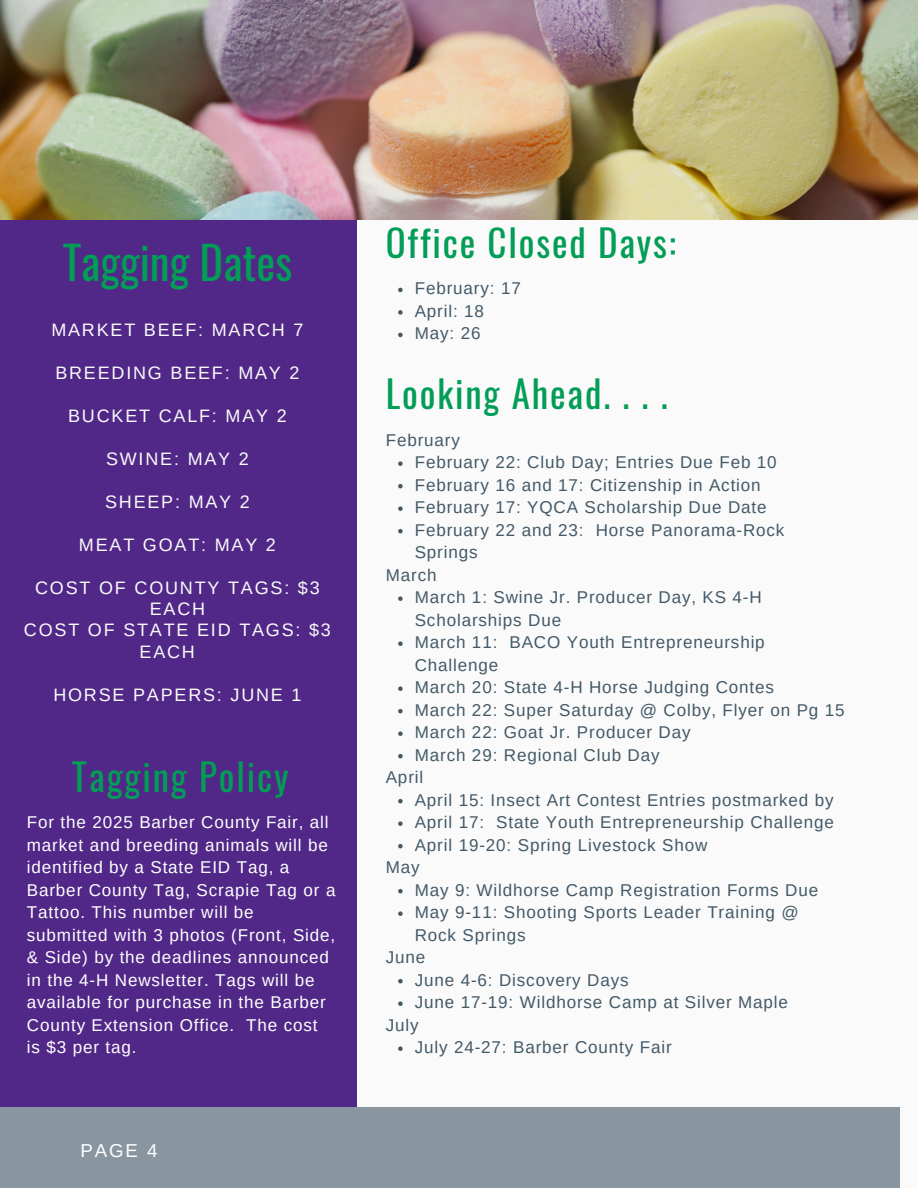
<style>
.page{position:relative;width:918px;height:1188px;background:#fafafa}
.page>*{position:absolute;margin:0;border:0;box-sizing:border-box;transform-origin:0 0}
.t1{font:45px "Oswald";color:#029d56}
.t2{font:37.05px "Oswald";letter-spacing:.05em;color:#029d56}
.t3{font:18.75px "Arimo";color:#fff}
.t4{font:18px "Arimo";letter-spacing:.1em;color:#fafafa}
.t5{font:17.1px/22.5px "Arimo";letter-spacing:.05em;color:#435967}
.t6{font:17.1px/22.5px "Arimo";letter-spacing:.05em;color:#fff}
</style>
<div class="page">
<div style="left:0;top:95px;width:357px;height:1029px;background:#512888"></div>
<div style="left:0;top:1107px;width:900px;height:81px;background:#8996a0"></div>
<img style="left:0;top:0;width:918px;height:219px">
<svg style="left:398px;top:461px;width:5px;height:5px"></svg>
<svg style="left:398px;top:484px;width:5px;height:4px"></svg>
<svg style="left:398px;top:506px;width:5px;height:5px"></svg>
<svg style="left:398px;top:529px;width:5px;height:4px"></svg>
<svg style="left:398px;top:596px;width:5px;height:5px"></svg>
<svg style="left:398px;top:641px;width:5px;height:5px"></svg>
<svg style="left:398px;top:686px;width:5px;height:5px"></svg>
<svg style="left:398px;top:709px;width:5px;height:4px"></svg>
<svg style="left:398px;top:731px;width:5px;height:5px"></svg>
<svg style="left:398px;top:754px;width:5px;height:4px"></svg>
<svg style="left:398px;top:799px;width:5px;height:4px"></svg>
<svg style="left:398px;top:821px;width:5px;height:5px"></svg>
<svg style="left:398px;top:844px;width:5px;height:4px"></svg>
<svg style="left:398px;top:889px;width:5px;height:4px"></svg>
<svg style="left:398px;top:911px;width:5px;height:5px"></svg>
<svg style="left:398px;top:979px;width:5px;height:4px"></svg>
<svg style="left:398px;top:1001px;width:5px;height:5px"></svg>
<svg style="left:398px;top:1046px;width:5px;height:5px"></svg>
<svg style="left:398px;top:288px;width:5px;height:4px"></svg>
<svg style="left:398px;top:310px;width:5px;height:5px"></svg>
<svg style="left:398px;top:333px;width:5px;height:4px"></svg>
<p class="t1" style="left:63px;top:227px;width:231px">Tagging Dates</p>
<p class="t4" style="left:51px;top:320px;width:254px">MARKET BEEF: MARCH 7</p>
<p class="t4" style="left:55px;top:363px;width:246px">BREEDING BEEF: MAY 2</p>
<p class="t4" style="left:68px;top:406px;width:220px">BUCKET CALF: MAY 2</p>
<p class="t4" style="left:106px;top:449px;width:144px">SWINE: MAY 2</p>
<p class="t4" style="left:105px;top:491px;width:146px">SHEEP: MAY 2</p>
<p class="t4" style="left:79px;top:534px;width:199px">MEAT GOAT: MAY 2</p>
<p class="t4" style="left:35px;top:577px;width:286px">COST OF COUNTY TAGS: $3</p>
<p class="t4" style="left:150px;top:599px;width:57px">EACH</p>
<p class="t4" style="left:24px;top:620px;width:309px">COST OF STATE EID TAGS: $3</p>
<p class="t4" style="left:140px;top:642px;width:57px">EACH</p>
<p class="t4" style="left:53px;top:684px;width:250px">HORSE PAPERS: JUNE 1</p>
<p class="t2" style="left:72px;top:748px;width:218px">Tagging Policy</p>
<p class="t6" style="left:27px;top:811px;width:310px">For the 2025 Barber County Fair, all market and breeding animals will be identified by a State EID Tag, a<br>Barber County Tag, Scrapie Tag or a<br>Tattoo. This number will be submitted with 3 photos (Front, Side, &amp; Side) by the deadlines announced in the 4-H Newsletter. Tags will be available for purchase in the Barber<br>County Extension Office. The cost<br>is $3 per tag.</p>
<p class="t3" style="left:81px;top:1140px;width:78px">PAGE 4</p>
<p class="t2" style="left:386px;top:214px;width:292px">Office Closed Days:</p>
<p class="t5" style="left:415px;top:277px;width:108px">February: 17</p>
<p class="t5" style="left:415px;top:300px;width:71px">April: 18</p>
<p class="t5" style="left:415px;top:322px;width:67px">May: 26</p>
<p class="t2" style="left:386px;top:365px;width:283px">Looking Ahead. . . .</p>
<p class="t5" style="left:386px;top:429px;width:76px">February</p>
<h1 class="t5" style="left:415px;top:451px;width:364px">February 22: Club Day; Entries Due Feb 10</h1>
<h3 class="t5" style="left:415px;top:474px;width:347px">February 16 and 17: Citizenship in Action</h3>
<h3 class="t5" style="left:415px;top:496px;width:353px">February 17: YQCA Scholarship Due Date</h3>
<h3 class="t5" style="left:415px;top:519px;width:371px">February 22 and 23: Horse Panorama-Rock<br>Springs</h3>
<h3 class="t5" style="left:386px;top:564px;width:52px">March</h3>
<h3 class="t5" style="left:415px;top:586px;width:349px">March 1: Swine Jr. Producer Day, KS 4-H<br>Scholarships Due</h3>
<h3 class="t5" style="left:415px;top:631px;width:352px">March 11: BACO Youth Entrepreneurship<br>Challenge</h3>
<h3 class="t5" style="left:415px;top:676px;width:361px">March 20: State 4-H Horse Judging Contes</h3>
<h3 class="t5" style="left:415px;top:699px;width:431px">March 22: Super Saturday @ Colby, Flyer on Pg 15</h3>
<h2 class="t5" style="left:415px;top:721px;width:277px">March 22: Goat Jr. Producer Day</h2>
<p class="t5" style="left:415px;top:744px;width:246px">March 29: Regional Club Day</p>
<h2 class="t5" style="left:386px;top:766px;width:39px">April</h2>
<p class="t5" style="left:415px;top:789px;width:420px">April 15: Insect Art Contest Entries postmarked by</p>
<p class="t5" style="left:415px;top:811px;width:421px">April 17: State Youth Entrepreneurship Challenge</p>
<p class="t5" style="left:415px;top:834px;width:294px">April 19-20: Spring Livestock Show</p>
<h2 class="t5" style="left:386px;top:856px;width:35px">May</h2>
<p class="t5" style="left:415px;top:879px;width:405px">May 9: Wildhorse Camp Registration Forms Due</p>
<p class="t5" style="left:415px;top:901px;width:385px">May 9-11: Shooting Sports Leader Training @<br>Rock Springs</p>
<p class="t5" style="left:386px;top:946px;width:41px">June</p>
<p class="t5" style="left:415px;top:969px;width:215px">June 4-6: Discovery Days</p>
<p class="t5" style="left:415px;top:991px;width:375px">June 17-19: Wildhorse Camp at Silver Maple</p>
<p class="t5" style="left:386px;top:1014px;width:34px">July</p>
<p class="t5" style="left:415px;top:1036px;width:258px">July 24-27: Barber County Fair</p>
</div>
